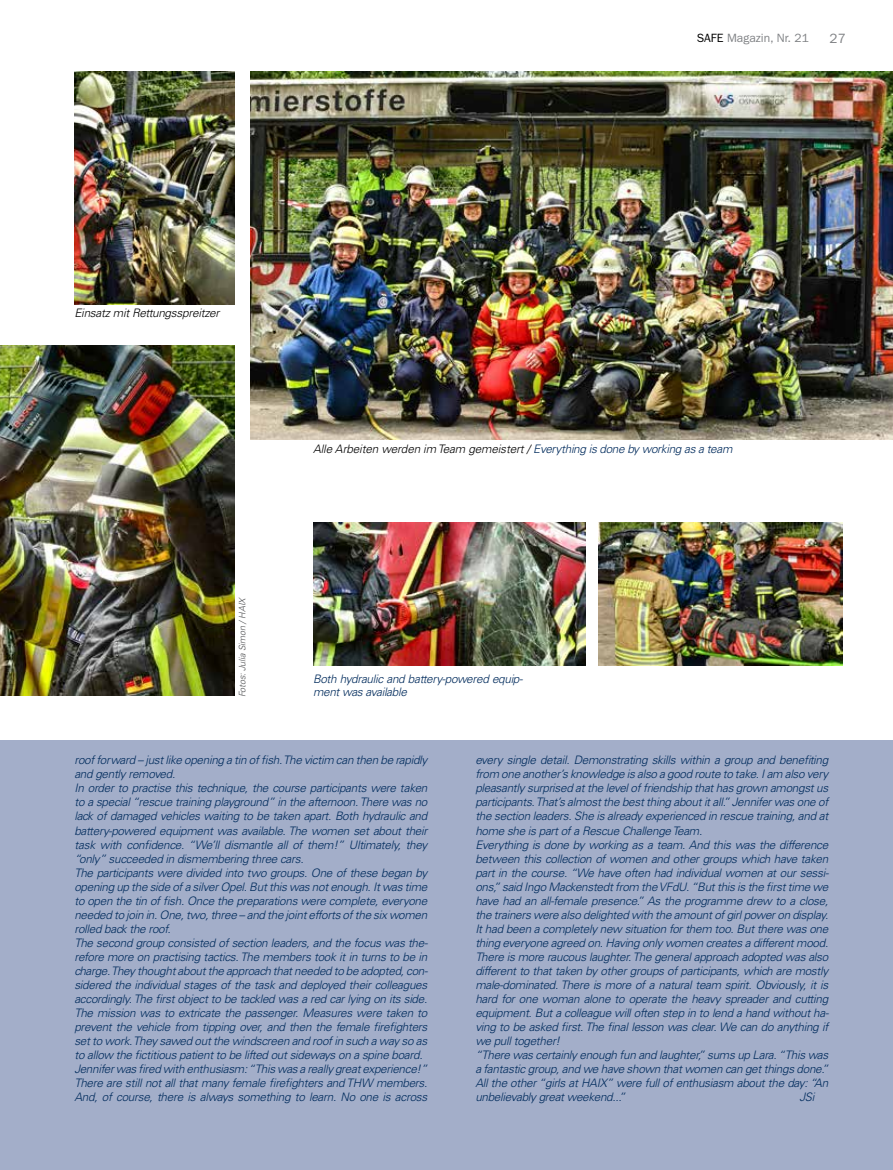
<style>
.page{position:relative;width:893px;height:1170px;background:#fff}
.page>*{position:absolute;margin:0;border:0;box-sizing:border-box;transform-origin:0 0}
.t1{font:13.5px "Franklin Gothic LT";color:#808285}
.t2{font:12px "Franklin Gothic LT";color:#808285}
.t3{font:italic 300 11.7px/14.1px "Univers LT Std";letter-spacing:-.025em;color:#002b5c}
.t4{font:italic 300 11.7px "Univers LT Std";letter-spacing:-.02em;color:#000}
.t5{font:italic 300 9px "Univers LT Std";color:#515254}
.s1{color:#000}
.s2{color:#002b5c}
</style>
<div class="page">
<div style="left:0;top:740px;width:893px;height:429px;background:#a3aec9"></div>
<img style="left:251px;top:71px;width:642px;height:368px">
<img style="left:74px;top:71px;width:160px;height:233px">
<img style="left:598px;top:522px;width:245px;height:143px">
<img style="left:313px;top:522px;width:273px;height:143px">
<img style="left:0;top:346px;width:234px;height:349px">
<p class="t2" style="left:697px;top:31px;width:114px"><span class="s1">SAFE</span> Magazin, Nr. 21</p>
<p class="t1" style="left:830px;top:30px;width:18px">27</p>
<p class="t4" style="left:74px;top:306px;width:146px">Einsatz mit Rettungsspreitzer</p>
<p class="t5" style="left:237px;top:697px;width:102px;rotate:-90deg">Fotos: Julia Simon /HAIX</p>
<p class="t4" style="left:313px;top:442px;width:421px">Alle Arbeiten werden im Team gemeistert / <span class="s2">Everything is done by working as a team</span></p>
<p class="t3" style="left:313px;top:672px;width:211px;line-height:13.5px">Both hydraulic and battery-powered equip&shy;ment was available</p>
<p class="t3" style="left:74px;top:753px;width:355px">roof forward – just like opening a tin of fish. The victim can then be rapidly and gently removed.<br>In order to practise this technique, the course participants were taken to a special “rescue training playground” in the afternoon. There was no lack of damaged vehicles waiting to be taken apart. Both hydraulic and battery-powered equipment was available. The women set about their task with confidence. “We’ll dismantle all of them!” Ultimately, they “only” succeeded in dismembering three cars.<br>The participants were divided into two groups. One of these began by opening up the side of a silver Opel. But this was not enough. It was time to open the tin of fish. Once the preparations were complete, everyone needed to join in. One, two, three – and the joint efforts of the six women rolled back the roof.<br>The second group consisted of section leaders, and the focus was the&shy;refore more on practising tactics. The members took it in turns to be in charge. They thought about the approach that needed to be adopted, con&shy;sidered the individual stages of the task and deployed their colleagues accordingly. The first object to be tackled was a red car lying on its side.<br>The mission was to extricate the passenger. Measures were taken to prevent the vehicle from tipping over, and then the female firefighters set to work. They sawed out the windscreen and roof in such a way so as to allow the fictitious patient to be lifted out sideways on a spine board.<br>Jennifer was fired with enthusiasm: “This was a really great experience!” There are still not all that many female firefighters and THW members.<br>And, of course, there is always something to learn. No one is across</p>
<p class="t3" style="left:475px;top:753px;width:355px">every single detail. Demonstrating skills within a group and benefiting from one another’s knowledge is also a good route to take. I am also very pleasantly surprised at the level of friendship that has grown amongst us participants. That’s almost the best thing about it all.” Jennifer was one of the section leaders. She is already experienced in rescue training, and at home she is part of a Rescue Challenge Team.<br>Everything is done by working as a team. And this was the difference between this collection of women and other groups which have taken part in the course. “We have often had individual women at our sessi&shy;ons,” said Ingo Mackenstedt from the VFdU. “But this is the first time we have had an all-female presence.” As the programme drew to a close, the trainers were also delighted with the amount of girl power on display.<br>It had been a completely new situation for them too. But there was one thing everyone agreed on. Having only women creates a different mood.<br>There is more raucous laughter. The general approach adopted was also different to that taken by other groups of participants, which are mostly male-dominated. There is more of a natural team spirit. Obviously, it is hard for one woman alone to operate the heavy spreader and cutting equipment. But a colleague will often step in to lend a hand without ha&shy;ving to be asked first. The final lesson was clear. We can do anything if we pull together!<br>“There was certainly enough fun and laughter,” sums up Lara. “This was a fantastic group, and we have shown that women can get things done.” All the other “girls at HAIX” were full of enthusiasm about the day: “An unbelievably great weekend...”</p>
<p class="t3" style="left:799px;top:1090px;width:17px">JSi</p>
</div>
